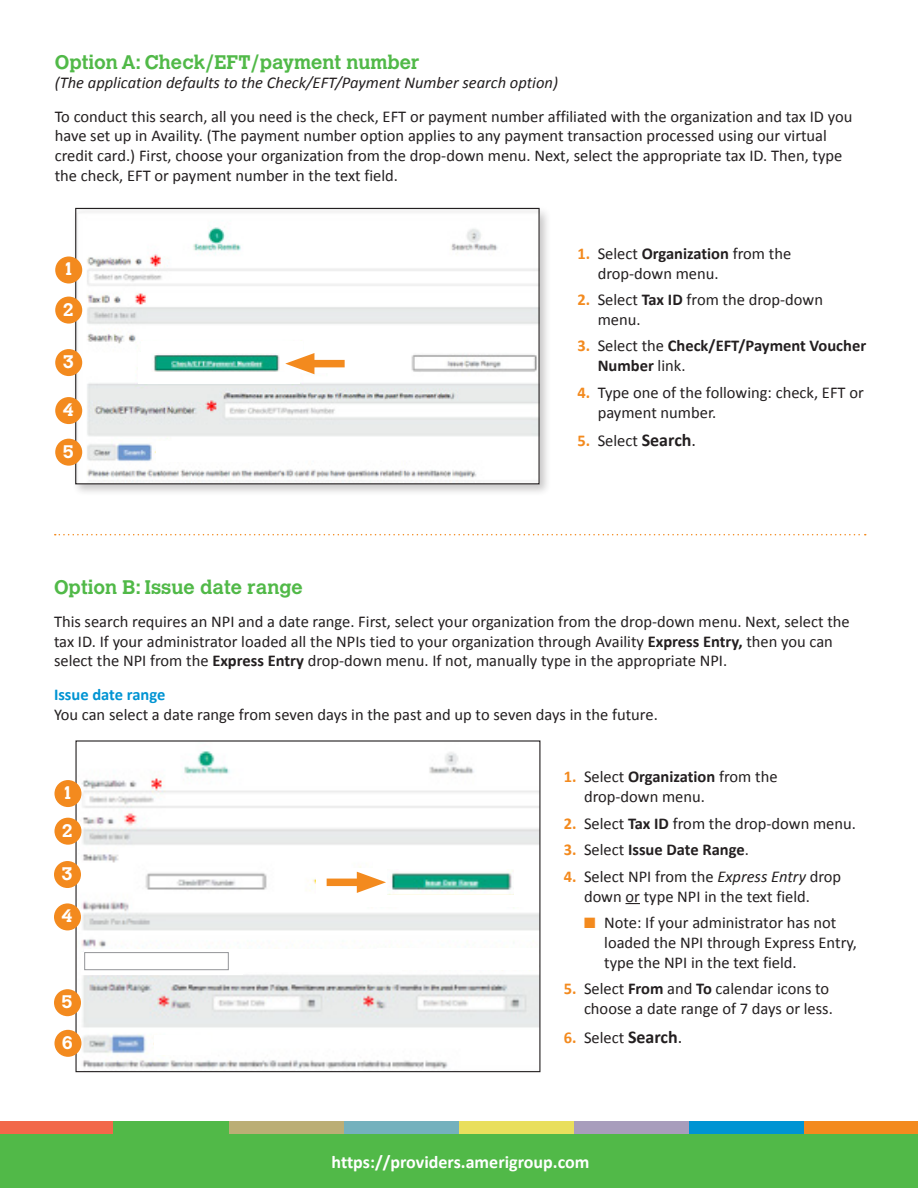
<style>
.page{position:relative;width:918px;height:1188px;background:#fff}
.page>*{position:absolute;margin:0;border:0;box-sizing:border-box;transform-origin:0 0}
.subhead{font:700 19.5px "Calvert MT Std";color:#51b948}
.Amerigroup_Body_Text{font:700 18px "Calibri";color:#fff}
.Amerigroup_Body_Text-2{font:700 18px "Calvert MT Std";color:#fff}
.Amerigroup_Body_Text-3{font:16.5px/19.8px "Calibri";color:#231f20}
.t1{font:700 16.5px/19.8px "Calibri";color:#231f20}
.Amerigroup_Body_Text-4{font:italic 16.5px "Calibri";color:#231f20}
.Amerigroup_Body_Text-5{font:700 16.5px "Calibri";color:#0094d3}
.s1{font-weight:700;color:#f38a1e}
.s2{font-weight:700}
.s3{color:#f38a1e}
.s4{font-weight:400}
.s5{font-weight:700;font-size:18px}
.s6{font-size:18px}
.s7{font-style:italic}
</style>
<div class="page">
<div style="left:0;top:1122px;width:114px;height:12px;background:#f2684a"></div>
<div style="left:114px;top:1122px;width:115px;height:12px;background:#51b948"></div>
<div style="left:229px;top:1122px;width:115px;height:12px;background:#bbae75"></div>
<div style="left:344px;top:1122px;width:115px;height:12px;background:#74b1bd"></div>
<div style="left:459px;top:1122px;width:115px;height:12px;background:#e9df5d"></div>
<div style="left:574px;top:1122px;width:116px;height:12px;background:#a89dbc"></div>
<div style="left:690px;top:1122px;width:115px;height:12px;background:#0094d3"></div>
<div style="left:805px;top:1122px;width:113px;height:12px;background:#f38a1e"></div>
<div style="left:0;top:1134px;width:918px;height:54px;background:#51b948"></div>
<img style="left:77px;top:751px;width:461px;height:318px">
<img style="left:373px;top:858px;width:161px;height:11px">
<img style="left:367px;top:896px;width:148px;height:10px">
<img style="left:316px;top:869px;width:71px;height:25px">
<img style="left:515px;top:851px;width:18px;height:55px">
<img style="left:155px;top:1035px;width:55px;height:19px">
<img style="left:85px;top:950px;width:155px;height:3px">
<img style="left:240px;top:950px;width:161px;height:21px">
<img style="left:378px;top:948px;width:160px;height:22px">
<img style="left:82px;top:953px;width:161px;height:21px">
<div style="left:84px;top:952px;width:145px;height:18px;border:1px solid #939598"></div>
<div style="left:327px;top:879px;width:42px;height:7px;background:#f38a1e"></div>
<svg style="left:357px;top:872px;width:29px;height:21px"></svg>
<svg style="left:626px;top:903px;width:14px;height:1px"></svg>
<div style="left:54px;top:780px;width:27px;height:27px;background:#f38a1e;border-radius:50%"></div>
<div style="left:54px;top:818px;width:27px;height:27px;background:#f38a1e;border-radius:50%"></div>
<div style="left:54px;top:861px;width:27px;height:27px;background:#f38a1e;border-radius:50%"></div>
<div style="left:54px;top:903px;width:27px;height:27px;background:#f38a1e;border-radius:50%"></div>
<div style="left:54px;top:989px;width:27px;height:27px;background:#f38a1e;border-radius:50%"></div>
<div style="left:54px;top:1030px;width:27px;height:27px;background:#f38a1e;border-radius:50%"></div>
<div style="left:72px;top:205px;width:480px;height:292px;background:#231f20;opacity:.25"></div>
<img style="left:77px;top:210px;width:461px;height:272px">
<div style="left:75px;top:208px;width:465px;height:276px;border:1px solid #231f20"></div>
<img style="left:284px;top:352px;width:112px;height:20px">
<img style="left:156px;top:442px;width:98px;height:20px">
<img style="left:142px;top:341px;width:161px;height:11px">
<img style="left:139px;top:372px;width:161px;height:11px">
<img style="left:139px;top:352px;width:11px;height:20px">
<div style="left:302px;top:360px;width:43px;height:7px;background:#f38a1e"></div>
<svg style="left:285px;top:353px;width:29px;height:21px"></svg>
<div style="left:55px;top:256px;width:27px;height:28px;background:#f38a1e;border-radius:50%"></div>
<div style="left:55px;top:297px;width:27px;height:27px;background:#f38a1e;border-radius:50%"></div>
<div style="left:55px;top:349px;width:27px;height:27px;background:#f38a1e;border-radius:50%"></div>
<div style="left:55px;top:397px;width:27px;height:27px;background:#f38a1e;border-radius:50%"></div>
<div style="left:55px;top:439px;width:27px;height:27px;background:#f38a1e;border-radius:50%"></div>
<svg style="left:55px;top:534px;width:811px;height:1px"></svg>
<p class="subhead" style="left:55px;top:49px;width:366px">Option A: Check/EFT/payment number</p>
<p class="Amerigroup_Body_Text-4" style="left:55px;top:73px;width:505px">(The application defaults to the Check/EFT/Payment Number search option)</p>
<p class="Amerigroup_Body_Text-3" style="left:55px;top:105px;width:799px">To conduct this search, all you need is the check, EFT or payment number affiliated with the organization and tax ID you have set up in Availity. (The payment number option applies to any payment transaction processed using our virtual credit card.) First, choose your organization from the drop-down menu. Next, select the appropriate tax ID. Then, type the check, EFT or payment number in the text field.</p>
<p class="Amerigroup_Body_Text-2" style="left:63px;top:258px;width:13px">1</p>
<p class="Amerigroup_Body_Text-2" style="left:63px;top:298px;width:13px">2</p>
<p class="Amerigroup_Body_Text-2" style="left:63px;top:350px;width:12px">3</p>
<p class="Amerigroup_Body_Text-2" style="left:63px;top:398px;width:13px">4</p>
<p class="Amerigroup_Body_Text-2" style="left:63px;top:440px;width:13px">5</p>
<p class="Amerigroup_Body_Text-3" style="left:598px;top:243px;width:195px;text-indent:-20px"><span class="s1">1.</span> Select <span class="s2">Organization</span> from the drop-down menu.</p>
<p class="Amerigroup_Body_Text-3" style="left:598px;top:289px;width:227px;text-indent:-20px"><span class="s1">2.</span> Select <span class="s2">Tax ID</span> from the drop-down menu.</p>
<p class="t1" style="left:598px;top:336px;width:270px;text-indent:-20px"><span class="s3">3.</span> <span class="s4">Select the</span> Check/EFT/Payment Voucher<br>Number <span class="s4">link.</span></p>
<p class="Amerigroup_Body_Text-3" style="left:598px;top:382px;width:268px;text-indent:-20px"><span class="s1">4.</span> Type one of the following: check, EFT or payment number.</p>
<p class="Amerigroup_Body_Text-3" style="left:577px;top:430px;width:120px"><span class="s1">5.</span> Select <span class="s5">Search</span><span class="s6">.</span></p>
<p class="subhead" style="left:54px;top:574px;width:250px">Option B: Issue date range</p>
<p class="Amerigroup_Body_Text-3" style="left:54px;top:611px;width:797px">This search requires an NPI and a date range. First, select your organization from the drop-down menu. Next, select the tax ID. If your administrator loaded all the NPIs tied to your organization through Availity <span class="s2">Express Entry,</span> then you can select the NPI from the <span class="s2">Express Entry</span> drop-down menu. If not, manually type in the appropriate NPI.</p>
<p class="Amerigroup_Body_Text-5" style="left:54px;top:684px;width:113px">Issue date range</p>
<p class="Amerigroup_Body_Text-3" style="left:54px;top:703px;width:605px">You can select a date range from seven days in the past and up to seven days in the future.</p>
<p class="Amerigroup_Body_Text-2" style="left:62px;top:781px;width:13px">1</p>
<p class="Amerigroup_Body_Text-2" style="left:62px;top:819px;width:13px">2</p>
<p class="Amerigroup_Body_Text-2" style="left:62px;top:862px;width:12px">3</p>
<p class="Amerigroup_Body_Text-2" style="left:62px;top:905px;width:13px">4</p>
<p class="Amerigroup_Body_Text-2" style="left:62px;top:990px;width:13px">5</p>
<p class="Amerigroup_Body_Text-2" style="left:62px;top:1031px;width:13px">6</p>
<p class="Amerigroup_Body_Text-3" style="left:584px;top:766px;width:195px;text-indent:-20px"><span class="s1">1.</span> Select <span class="s2">Organization</span> from the drop-down menu.</p>
<p class="Amerigroup_Body_Text-3" style="left:564px;top:813px;width:294px"><span class="s1">2.</span> Select <span class="s2">Tax ID</span> from the drop-down menu.</p>
<p class="t1" style="left:564px;top:840px;width:187px"><span class="s3">3.</span> <span class="s4">Select</span> Issue Date Range<span class="s4">.</span></p>
<p class="Amerigroup_Body_Text-3" style="left:584px;top:866px;width:259px;text-indent:-20px"><span class="s1">4.</span> Select NPI from the <span class="s7">Express Entry</span> drop down or type NPI in the text field.</p>
<p class="Amerigroup_Body_Text-3" style="left:604px;top:912px;width:254px;text-indent:-20px"><span class="s3">■</span> Note: If your administrator has not loaded the NPI through Express Entry, type the NPI in the text field.</p>
<p class="Amerigroup_Body_Text-3" style="left:564px;top:978px;width:271px;text-align:right"><span class="s1">5.</span> Select <span class="s2">From</span> and <span class="s2">To</span> calendar icons to choose a date range of 7 days or less.</p>
<p class="Amerigroup_Body_Text-3" style="left:564px;top:1026px;width:120px"><span class="s1">6.</span> Select <span class="s5">Search</span><span class="s6">.</span></p>
<p class="Amerigroup_Body_Text" style="left:332px;top:1150px;width:259px">https://providers.amerigroup.com</p>
</div>
